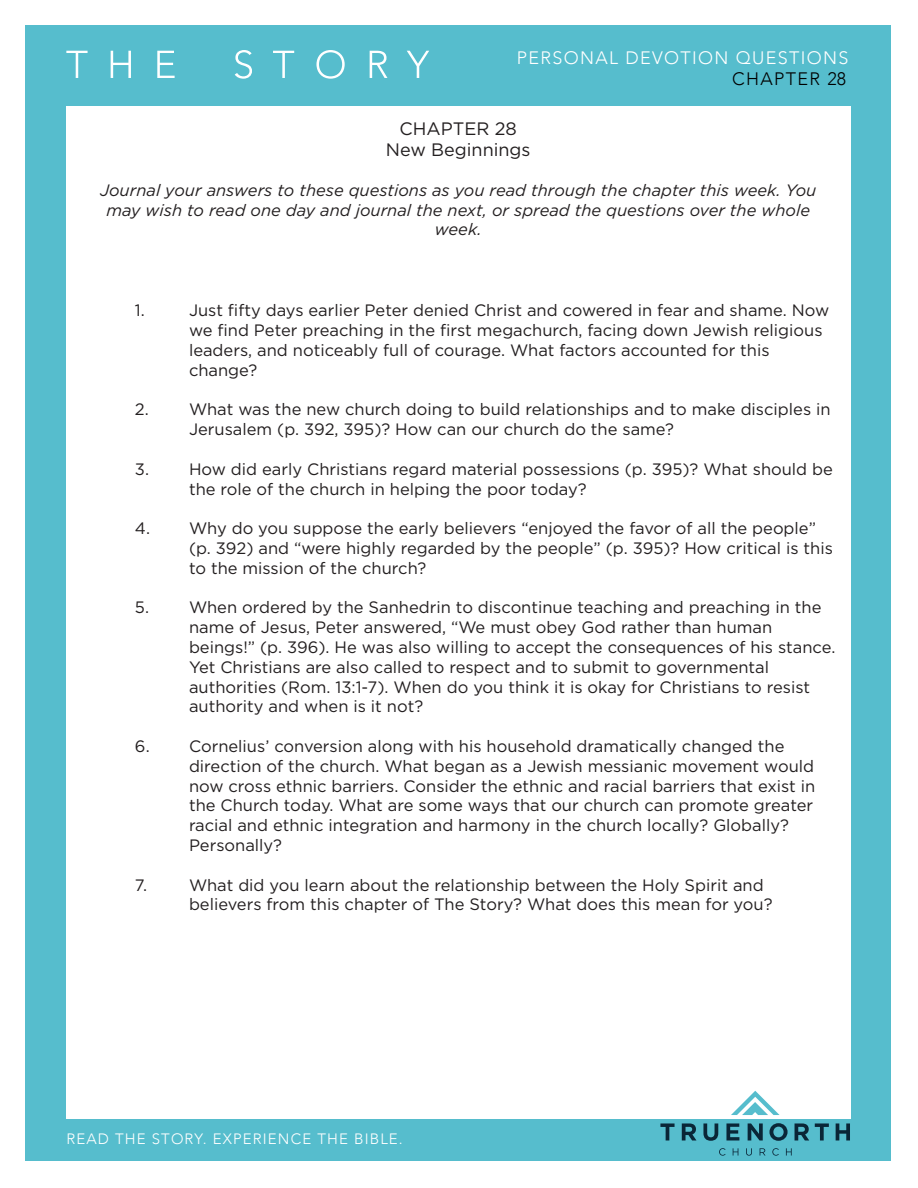
<style>
.page{position:relative;width:918px;height:1188px;background:#fff}
.page>*{position:absolute;margin:0;border:0;box-sizing:border-box;transform-origin:0 0}
.t1{font:300 18px "Avenir";letter-spacing:.075em;color:#fff}
.t2{font:18px/21.6px "Gotham";color:#231f20;text-align:center}
.t3{font:300 18px "Avenir";letter-spacing:.075em;color:#000}
.t4{font:16.5px/19.8px "Gotham";color:#231f20}
.t5{font:italic 16.5px/19.8px "Gotham";color:#231f20;text-align:center}
.t6{font:300 15px "Avenir";letter-spacing:.075em;color:#fff}
</style>
<div class="page">
<div style="left:26px;top:25px;width:865px;height:1135px;background:#56bdcd"></div>
<div style="left:66px;top:106px;width:784px;height:1013px;background:#fff"></div>
<svg style="left:66px;top:51px;width:22px;height:27px"></svg>
<svg style="left:111px;top:51px;width:20px;height:27px"></svg>
<svg style="left:157px;top:51px;width:18px;height:27px"></svg>
<svg style="left:235px;top:50px;width:17px;height:29px"></svg>
<svg style="left:273px;top:51px;width:21px;height:27px"></svg>
<svg style="left:316px;top:50px;width:29px;height:29px"></svg>
<svg style="left:370px;top:51px;width:17px;height:27px"></svg>
<svg style="left:407px;top:51px;width:22px;height:27px"></svg>
<svg style="left:660px;top:1123px;width:15px;height:17px"></svg>
<svg style="left:682px;top:1123px;width:14px;height:17px"></svg>
<svg style="left:703px;top:1123px;width:15px;height:18px"></svg>
<svg style="left:726px;top:1123px;width:13px;height:17px"></svg>
<svg style="left:748px;top:1123px;width:15px;height:17px"></svg>
<svg style="left:769px;top:1123px;width:19px;height:18px"></svg>
<svg style="left:795px;top:1123px;width:14px;height:17px"></svg>
<svg style="left:815px;top:1123px;width:14px;height:17px"></svg>
<svg style="left:836px;top:1123px;width:14px;height:17px"></svg>
<svg style="left:719px;top:1148px;width:7px;height:8px"></svg>
<svg style="left:733px;top:1148px;width:5px;height:8px"></svg>
<svg style="left:746px;top:1148px;width:6px;height:8px"></svg>
<svg style="left:760px;top:1148px;width:6px;height:8px"></svg>
<svg style="left:772px;top:1148px;width:7px;height:8px"></svg>
<svg style="left:786px;top:1148px;width:6px;height:8px"></svg>
<svg style="left:731px;top:1091px;width:49px;height:24px"></svg>
<p class="t1" style="left:517px;top:47px;width:333px">PERSONAL DEVOTION QUESTIONS</p>
<p class="t3" style="left:732px;top:68px;width:116px">CHAPTER 28</p>
<p class="t2" style="left:386px;top:117px;width:146px">CHAPTER 28<br>New Beginnings</p>
<p class="t5" style="left:100px;top:180px;width:718px">Journal your answers to these questions as you read through the chapter this week. You may wish to read one day and journal the next, or spread the questions over the whole week.</p>
<p class="t4" style="left:135px;top:300px;width:11px">1.</p>
<p class="t4" style="left:189px;top:300px;width:642px">Just fifty days earlier Peter denied Christ and cowered in fear and shame. Now we find Peter preaching in the first megachurch, facing down Jewish religious leaders, and noticeably full of courage. What factors accounted for this change?</p>
<p class="t4" style="left:135px;top:399px;width:15px">2.</p>
<p class="t4" style="left:189px;top:399px;width:643px">What was the new church doing to build relationships and to make disciples in<br>Jerusalem (p. 392, 395)? How can our church do the same?</p>
<p class="t4" style="left:135px;top:459px;width:16px">3.</p>
<p class="t4" style="left:189px;top:459px;width:645px">How did early Christians regard material possessions (p. 395)? What should be the role of the church in helping the poor today?</p>
<p class="t4" style="left:189px;top:518px;width:645px;text-indent:-54px">4. Why do you suppose the early believers “enjoyed the favor of all the people” (p. 392) and “were highly regarded by the people” (p. 395)? How critical is this to the mission of the church?</p>
<p class="t4" style="left:135px;top:597px;width:16px">5.</p>
<p class="t4" style="left:189px;top:597px;width:648px">When ordered by the Sanhedrin to discontinue teaching and preaching in the name of Jesus, Peter answered, “We must obey God rather than human beings!” (p. 396). He was also willing to accept the consequences of his stance.<br>Yet Christians are also called to respect and to submit to governmental authorities (Rom. 13:1-7). When do you think it is okay for Christians to resist authority and when is it not?</p>
<p class="t4" style="left:189px;top:736px;width:628px;text-indent:-54px">6. Cornelius’ conversion along with his household dramatically changed the direction of the church. What began as a Jewish messianic movement would now cross ethnic barriers. Consider the ethnic and racial barriers that exist in the Church today. What are some ways that our church can promote greater racial and ethnic integration and harmony in the church locally? Globally?<br>Personally?</p>
<p class="t4" style="left:135px;top:875px;width:14px">7.</p>
<p class="t4" style="left:189px;top:875px;width:585px">What did you learn about the relationship between the Holy Spirit and believers from this chapter of The Story? What does this mean for you?</p>
<p class="t6" style="left:66px;top:1130px;width:338px">READ THE STORY. EXPERIENCE THE BIBLE.</p>
</div>
